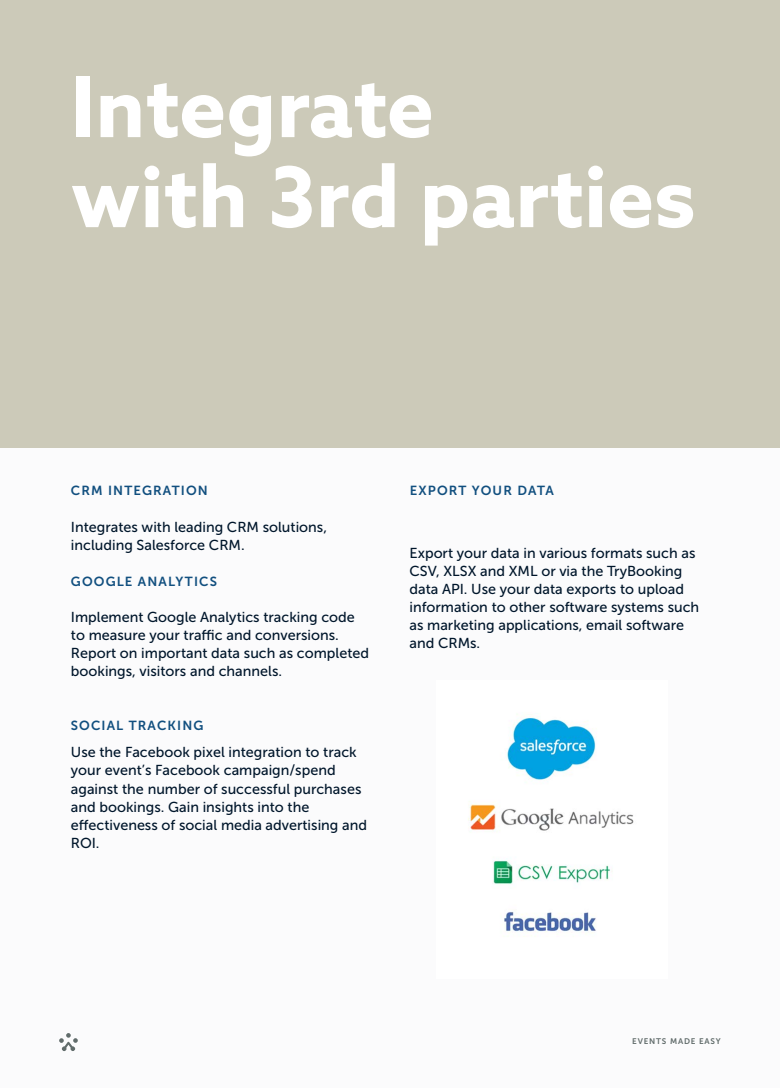
<style>
.page{position:relative;width:780px;height:1088px;background:#fff}
.page>*{position:absolute;margin:0;border:0;box-sizing:border-box;transform-origin:0 0}
.TB_Heading_1{font:700 83.75px "Azo Sans";color:#fff}
.TB_Body_text{font:14.38px/18.1px "Museo Sans 500";color:#00162b}
.TB_Body_text-2{font:13.12px "Museo Sans 700";letter-spacing:.085em;color:#114f7f}
.t1{font:8.12px "Museo Sans 700";letter-spacing:.1em;color:#616c6b}
</style>
<div class="page">
<div style="left:1px;top:0;width:779px;height:1088px;background:#fbfbfc"></div>
<svg style="left:59px;top:1033px;width:19px;height:18px"></svg>
<div style="left:0;top:0;width:780px;height:447px;background:#cccab9"></div>
<img style="left:468px;top:717px;width:166px;height:215px">
<p class="TB_Heading_1" style="left:71px;top:52px;width:364px">Integrate</p>
<p class="TB_Heading_1" style="left:71px;top:142px;width:626px">with 3rd parties</p>
<p class="TB_Body_text-2" style="left:71px;top:483px;width:138px">CRM INTEGRATION</p>
<p class="TB_Body_text" style="left:71px;top:518px;width:257px">Integrates with leading CRM solutions, including Salesforce CRM.</p>
<p class="TB_Body_text-2" style="left:71px;top:574px;width:147px">GOOGLE ANALYTICS</p>
<p class="TB_Body_text" style="left:71px;top:608px;width:300px">Implement Google Analytics tracking code to measure your traffic and conversions.<br>Report on important data such as completed bookings, visitors and channels.</p>
<p class="TB_Body_text-2" style="left:71px;top:718px;width:134px">SOCIAL TRACKING</p>
<p class="TB_Body_text" style="left:71px;top:743px;width:297px">Use the Facebook pixel integration to track your event’s Facebook campaign/spend against the number of successful purchases and bookings. Gain insights into the effectiveness of social media advertising and ROI.</p>
<p class="TB_Body_text-2" style="left:409px;top:483px;width:146px">EXPORT YOUR DATA</p>
<p class="TB_Body_text" style="left:409px;top:544px;width:291px">Export your data in various formats such as CSV, XLSX and XML or via the TryBooking data API. Use your data exports to upload information to other software systems such as marketing applications, email software and CRMs.</p>
<p class="t1" style="left:632px;top:1036px;width:90px">EVENTS MADE EASY</p>
</div>
